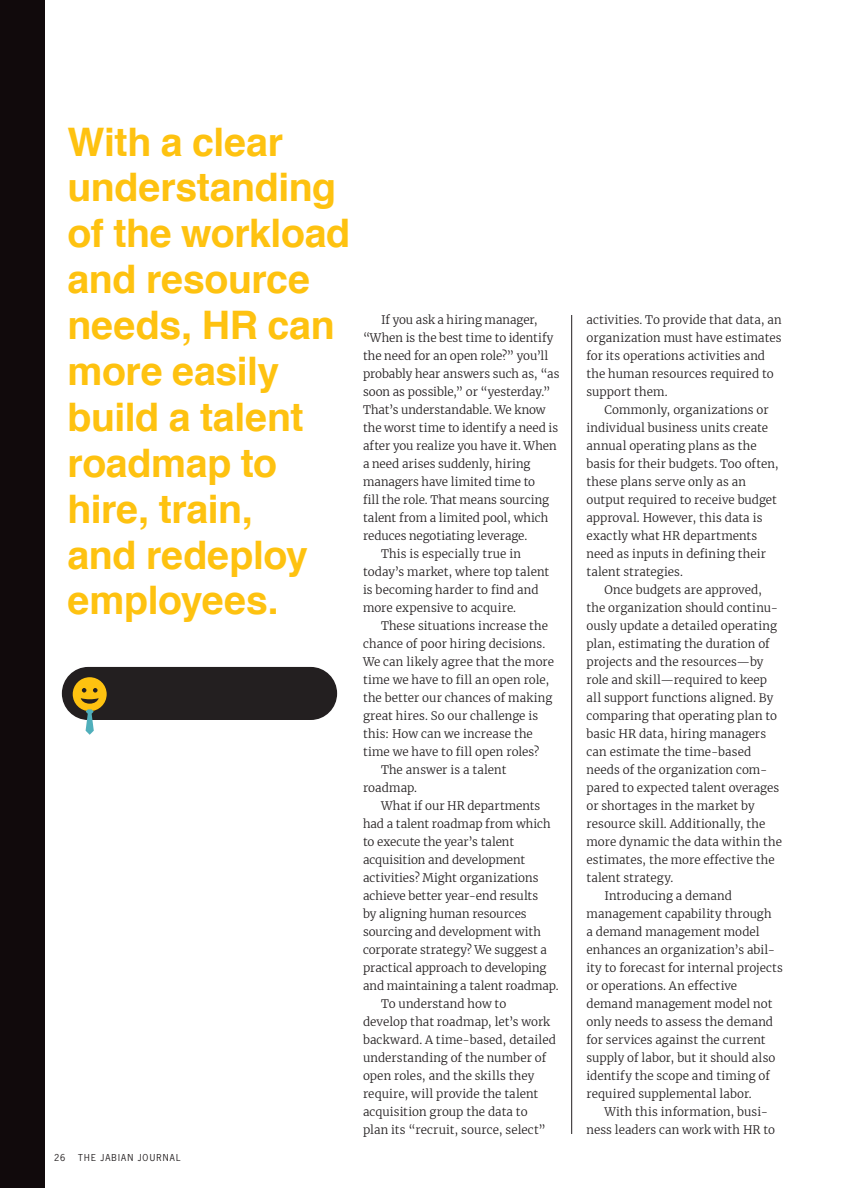
<style>
.page{position:relative;width:864px;height:1188px;background:#fff}
.page>*{position:absolute;margin:0;border:0;box-sizing:border-box;transform-origin:0 0}
.Body_Copy_7_75_12{font:700 39.3px/45.9px "Helvetica";letter-spacing:-.01em;color:#fec210}
.Body_Copy_7_75_12-2{font:300 11.7px/18px "Merriweather";letter-spacing:.005em;color:#231f20}
.t1{font:9px "News Gothic Std";letter-spacing:.135em;color:#231f20}
</style>
<div class="page">
<div style="left:0;top:0;width:45px;height:1188px;background:#110a0c"></div>
<hr style="left:571px;top:315px;width:1px;height:819px;background:#231f20">
<div style="left:62px;top:667px;width:275px;height:53px;background:#231f20;border-radius:26px"></div>
<div style="left:73px;top:677px;width:34px;height:34px;background:#fec210;border-radius:50%"></div>
<svg style="left:81px;top:688px;width:18px;height:47px"></svg>
<p class="Body_Copy_7_75_12" style="left:68px;top:119px;width:284px">With a clear understanding of the workload and resource needs, HR can more easily build a talent roadmap to hire, train,<br>and redeploy employees.</p>
<p class="t1" style="left:54px;top:1152px;width:13px">26</p>
<p class="t1" style="left:78px;top:1152px;width:104px">THE JABIAN JOURNAL</p>
<p class="Body_Copy_7_75_12-2" style="left:363px;top:311px;width:198px;text-indent:18px">If you ask a hiring manager, “When is the best time to identify the need for an open role?” you’ll probably hear answers such as, “as soon as possible,” or “yesterday.”<br>That’s understandable. We know the worst time to identify a need is after you realize you have it. When a need arises suddenly, hiring managers have limited time to<br>fill the role. That means sourcing talent from a limited pool, which reduces negotiating leverage.</p>
<p class="Body_Copy_7_75_12-2" style="left:363px;top:545px;width:188px;text-indent:18px">This is especially true in today’s market, where top talent is becoming harder to find and more expensive to acquire.</p>
<p class="Body_Copy_7_75_12-2" style="left:363px;top:617px;width:193px;text-indent:18px">These situations increase the chance of poor hiring decisions.<br>We can likely agree that the more time we have to fill an open role, the better our chances of making great hires. So our challenge is this: How can we increase the time we have to fill open roles?</p>
<p class="Body_Copy_7_75_12-2" style="left:363px;top:761px;width:145px;text-indent:18px">The answer is a talent roadmap.</p>
<p class="Body_Copy_7_75_12-2" style="left:363px;top:797px;width:197px;text-indent:18px">What if our HR departments had a talent roadmap from which to execute the year’s talent acquisition and development activities? Might organizations achieve better year-end results<br>by aligning human resources sourcing and development with corporate strategy? We suggest a practical approach to developing and maintaining a talent roadmap.</p>
<p class="Body_Copy_7_75_12-2" style="left:363px;top:995px;width:194px;text-indent:18px">To understand how to<br>develop that roadmap, let’s work backward. A time-based, detailed understanding of the number of open roles, and the skills they require, will provide the talent acquisition group the data to<br>plan its “recruit, source, select”</p>
<p class="Body_Copy_7_75_12-2" style="left:586px;top:311px;width:197px">activities. To provide that data, an organization must have estimates for its operations activities and the human resources required to support them.</p>
<p class="Body_Copy_7_75_12-2" style="left:586px;top:401px;width:194px;text-indent:18px">Commonly, organizations or individual business units create annual operating plans as the basis for their budgets. Too often, these plans serve only as an output required to receive budget approval. However, this data is exactly what HR departments need as inputs in defining their talent strategies.</p>
<p class="Body_Copy_7_75_12-2" style="left:586px;top:581px;width:197px;text-indent:18px">Once budgets are approved, the organization should continu&shy;ously update a detailed operating plan, estimating the duration of projects and the resources—by role and skill—required to keep all support functions aligned. By comparing that operating plan to basic HR data, hiring managers can estimate the time-based needs of the organization com&shy;pared to expected talent overages or shortages in the market by resource skill. Additionally, the more dynamic the data within the estimates, the more effective the talent strategy.</p>
<p class="Body_Copy_7_75_12-2" style="left:586px;top:887px;width:198px;text-indent:18px">Introducing a demand management capability through<br>a demand management model enhances an organization’s abil&shy;ity to forecast for internal projects or operations. An effective demand management model not only needs to assess the demand for services against the current supply of labor, but it should also identify the scope and timing of required supplemental labor.</p>
<p class="Body_Copy_7_75_12-2" style="left:586px;top:1103px;width:190px;text-indent:18px">With this information, busi&shy;ness leaders can work with HR to</p>
</div>
